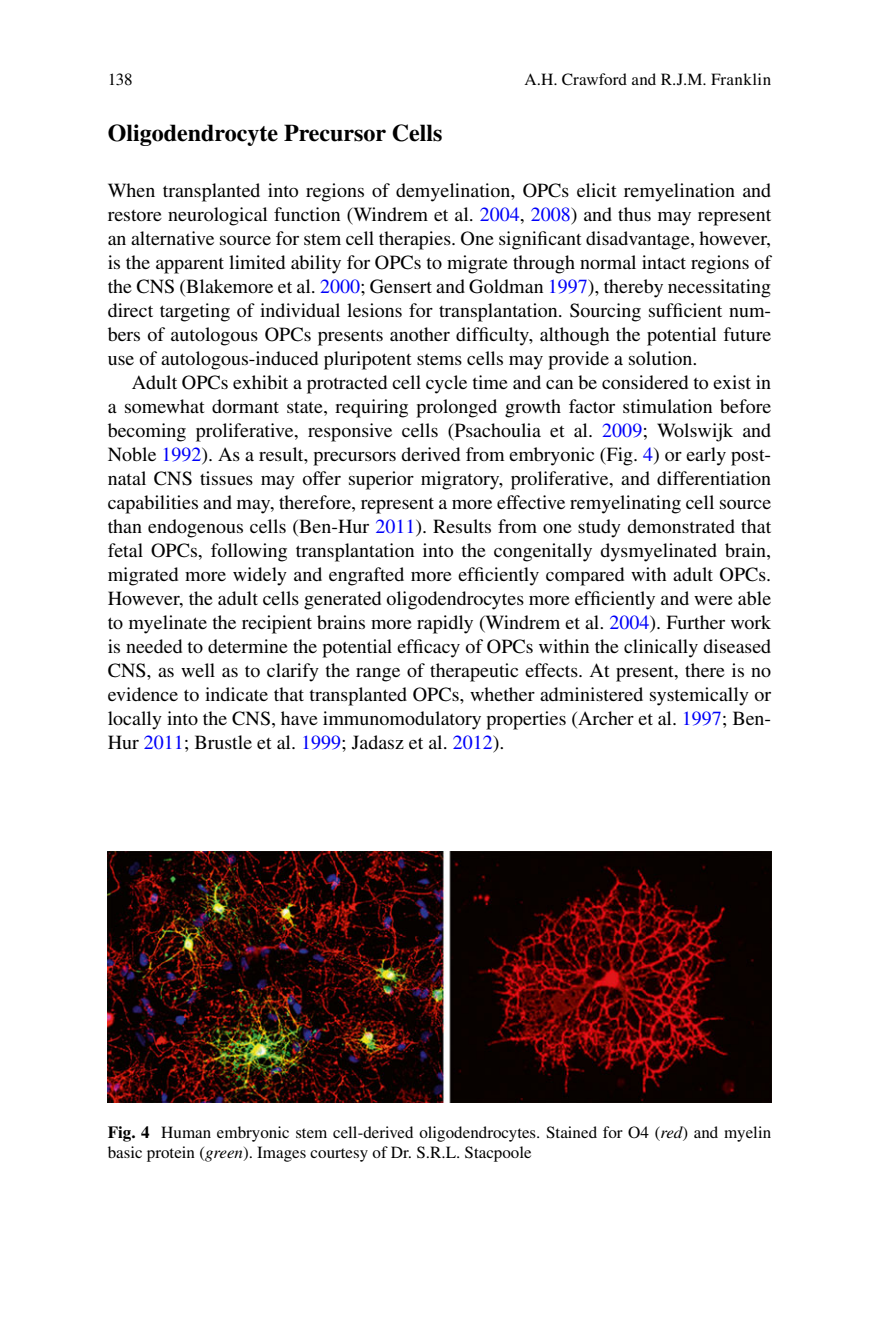
<style>
.page{position:relative;width:879px;height:1333px;background:#fff}
.page>*{position:absolute;margin:0;border:0;box-sizing:border-box;transform-origin:0 0}
.t1{font:700 24px "Wnrkdg Times";color:#000}
.t2{font:20px/24px "Hkwfkj Times";color:#000;text-align:justify}
.t3{font:17px/20px "Hkwfkj Times";color:#000}
.s1{color:#0000fa}
.s2{font-family:"Wnrkdg Times";font-weight:700}
.s3{font-family:"Klghjw Times";font-style:italic}
</style>
<div class="page">
<img style="left:108px;top:851px;width:663px;height:251px">
<p class="t3" style="left:524px;top:71px;width:248px">A.H. Crawford and R.J.M. Franklin</p>
<p class="t3" style="left:108px;top:71px;width:26px">138</p>
<p class="t1" style="left:108px;top:124px;width:336px">Oligodendrocyte Precursor Cells</p>
<p class="t2" style="left:108px;top:180px;width:665px">When transplanted into regions of demyelination, OPCs elicit remyelination and restore neurological function (Windrem et al. <span class="s1">2004</span> , <span class="s1">2008</span> ) and thus may represent an alternative source for stem cell therapies. One significant disadvantage, however, is the apparent limited ability for OPCs to migrate through normal intact regions of the CNS (Blakemore et al. <span class="s1">2000</span> ; Gensert and Goldman <span class="s1">1997</span> ), thereby necessitating direct targeting of individual lesions for transplantation. Sourcing sufficient num&shy;bers of autologous OPCs presents another difficulty, although the potential future use of autologous-induced pluripotent stems cells may provide a solution.</p>
<p class="t2" style="left:108px;top:372px;width:665px;text-indent:24px">Adult OPCs exhibit a protracted cell cycle time and can be considered to exist in a somewhat dormant state, requiring prolonged growth factor stimulation before becoming proliferative, responsive cells (Psachoulia et al. <span class="s1">2009</span> ; Wolswijk and Noble <span class="s1">1992</span> ). As a result, precursors derived from embryonic (Fig. <span class="s1">4</span> ) or early post&shy;natal CNS tissues may offer superior migratory, proliferative, and differentiation capabilities and may, therefore, represent a more effective remyelinating cell source than endogenous cells (Ben-Hur <span class="s1">2011</span> ). Results from one study demonstrated that fetal OPCs, following transplantation into the congenitally dysmyelinated brain, migrated more widely and engrafted more efficiently compared with adult OPCs.<br>However, the adult cells generated oligodendrocytes more efficiently and were able to myelinate the recipient brains more rapidly (Windrem et al. <span class="s1">2004</span> ). Further work is needed to determine the potential efficacy of OPCs within the clinically diseased CNS, as well as to clarify the range of therapeutic effects. At present, there is no evidence to indicate that transplanted OPCs, whether administered systemically or locally into the CNS, have immunomodulatory properties (Archer et al. <span class="s1">1997</span> ; Ben-Hur <span class="s1">2011</span> ; Brustle et al. <span class="s1">1999</span> ; Jadasz et al. <span class="s1">2012</span> ).</p>
<p class="t3" style="left:108px;top:1123px;width:665px"><span class="s2">Fig. 4</span> Human embryonic stem cell-derived oligodendrocytes. Stained for O4 ( <span class="s3">red</span> ) and myelin basic protein ( <span class="s3">green</span> ). Images courtesy of Dr. S.R.L. Stacpoole</p>
</div>
